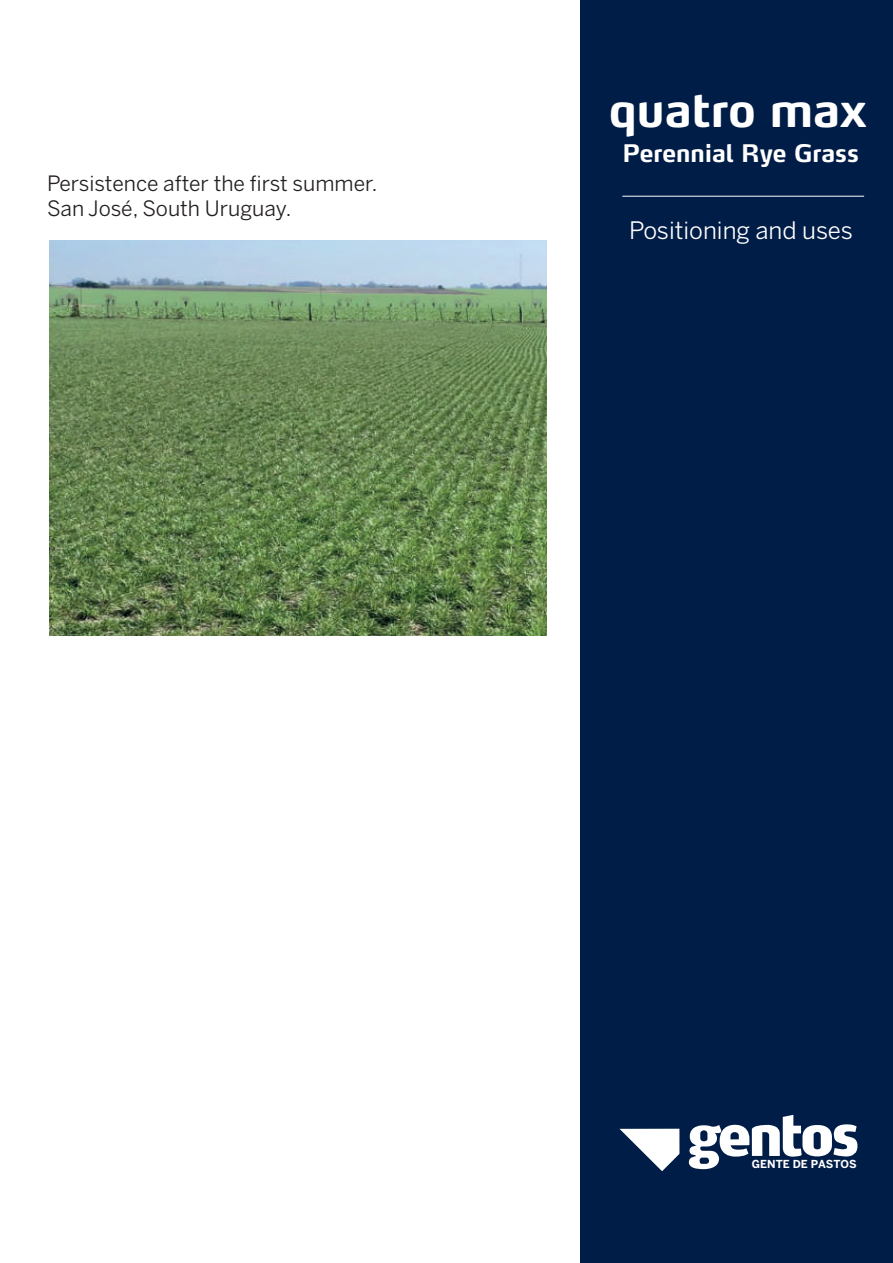
<style>
.page{position:relative;width:893px;height:1263px;background:#fff}
.page>*{position:absolute;margin:0;border:0;box-sizing:border-box;transform-origin:0 0}
.t1{font:700 46.05px "Max";color:#fff}
.t2{font:24px "Benton Sans";color:#fff}
.t3{font:700 24px "Max";color:#fff}
.t4{font:21px/25.2px "Benton Sans";color:#231f20}
.t5{font:700 10.95px "Benton Sans";color:#fff}
</style>
<div class="page">
<div style="left:581px;top:0;width:312px;height:1263px;background:#001d47"></div>
<svg style="left:619px;top:1129px;width:60px;height:42px"></svg>
<svg style="left:689px;top:1115px;width:168px;height:54px"></svg>
<img style="left:50px;top:241px;width:497px;height:395px">
<hr style="left:622px;top:196px;width:242px;height:1px;background:#fff">
<p class="t4" style="left:47px;top:170px;width:332px">Persistence after the first summer.<br>San José, South Uruguay.</p>
<h1 class="t1" style="left:609px;top:81px;width:259px">quatro max</h1>
<p class="t3" style="left:622px;top:138px;width:238px">Perennial Rye Grass</p>
<p class="t2" style="left:629px;top:216px;width:225px">Positioning and uses</p>
<p class="t5" style="left:752px;top:1157px;width:106px">GENTE DE PASTOS</p>
</div>
